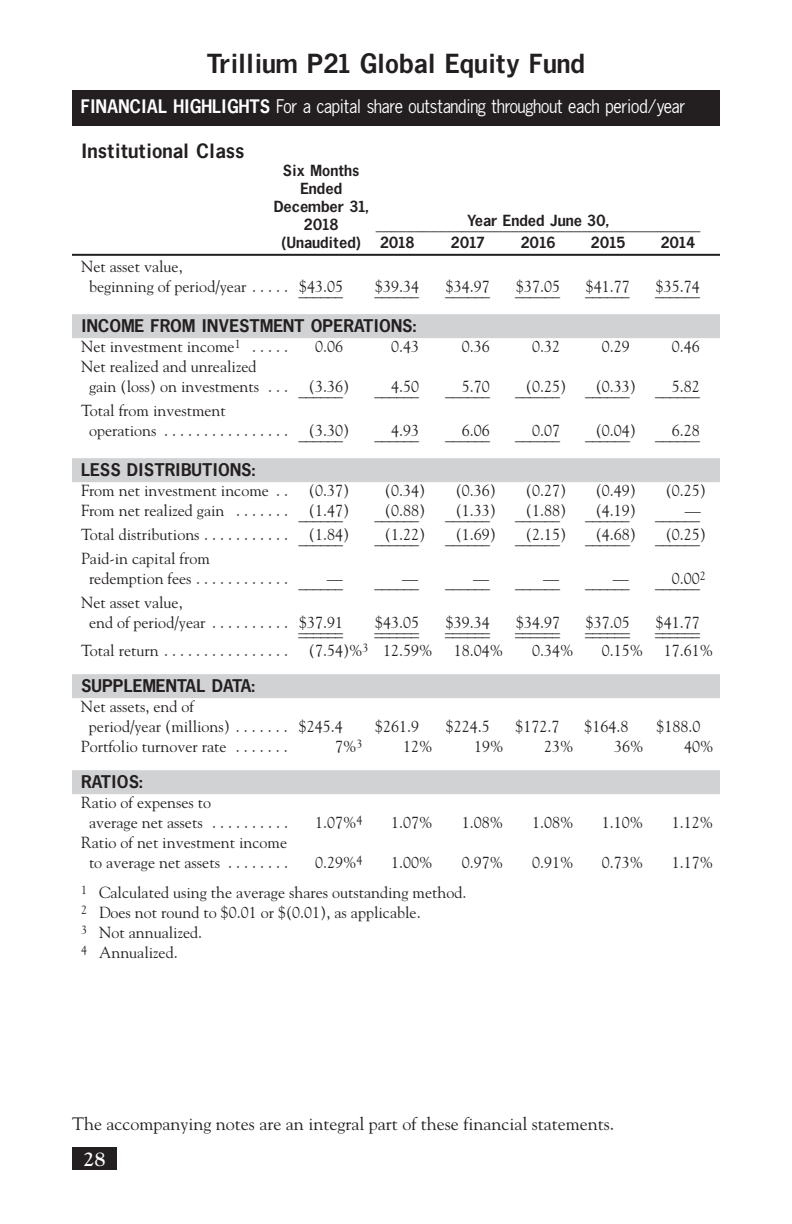
<style>
.page{position:relative;width:792px;height:1224px;background:#fff}
.page>*{position:absolute;margin:0;border:0;box-sizing:border-box;transform-origin:0 0}
.t1{font:700 24px "News Gothic";color:#231f20}
.t2{font:700 20px "Goudy";color:#fff}
.t3{font:18px "Goudy";color:#231f20}
.t4{font:700 18px "News Gothic";color:#231f20}
.t5{font:17px "News Gothic";color:#fff;scale:.94 1}
.t6{font:16px/20px "Goudy";color:#231f20}
.t7{font:700 16px "News Gothic";color:#231f20}
.t8{font:700 14px/18px "News Gothic";color:#231f20;text-align:center}
.s1{font-weight:700}
</style>
<div class="page">
<div style="left:72px;top:1148px;width:45px;height:22px;background:#231f20"></div>
<hr style="left:72px;top:254px;width:648px;height:2px;background:#231f20">
<div style="left:72px;top:314px;width:648px;height:24px;background:#d1d2d4"></div>
<div style="left:72px;top:458px;width:648px;height:24px;background:#d1d2d4"></div>
<div style="left:72px;top:674px;width:648px;height:24px;background:#d1d2d4"></div>
<div style="left:72px;top:770px;width:648px;height:24px;background:#d1d2d4"></div>
<div style="left:72px;top:90px;width:648px;height:36px;background:#231f20"></div>
<h1 class="t1" style="left:207px;top:51px;width:380px">Trillium P21 Global Equity Fund</h1>
<p class="t5" style="left:81px;top:97px;width:644px"><span class="s1">FINANCIAL HIGHLIGHTS</span> For a capital share outstanding throughout each period/year</p>
<p class="t4" style="left:81px;top:142px;width:165px">Institutional Class</p>
<p class="t8" style="left:274px;top:163px;width:97px">Six Months<br>Ended<br>December 31,<br>2018</p>
<p class="t8" style="left:467px;top:213px;width:143px">Year Ended June 30,</p>
<p class="t6" style="left:376px;top:215px;width:326px">_________________________________________</p>
<p class="t8" style="left:282px;top:235px;width:81px">(Unaudited)</p>
<p class="t8" style="left:380px;top:235px;width:36px">2018</p>
<p class="t8" style="left:451px;top:235px;width:36px">2017</p>
<p class="t8" style="left:521px;top:235px;width:36px">2016</p>
<p class="t8" style="left:591px;top:235px;width:36px">2015</p>
<p class="t8" style="left:661px;top:235px;width:36px">2014</p>
<p class="t6" style="left:89px;top:257px;width:256px;text-indent:-8px">Net asset value,<br>beginning of period/year . . . . . $__4_3_.0_5_</p>
<p class="t6" style="left:374px;top:279px;width:46px">_$_3_9_. 3 4__</p>
<p class="t6" style="left:445px;top:279px;width:46px">_$ _3 _4 _. 9_ 7_</p>
<p class="t6" style="left:515px;top:279px;width:46px">_$ _3 _7 _. 0_ 5_</p>
<p class="t6" style="left:585px;top:279px;width:46px">_$ _4 _1 _. 7_ 7_</p>
<p class="t6" style="left:655px;top:279px;width:46px">_$ _3 _5 _. 7_ 4_</p>
<p class="t7" style="left:81px;top:318px;width:337px">INCOME FROM INVESTMENT OPERATIONS:</p>
<p class="t6" style="left:81px;top:337px;width:208px">Net investment income<sup>1</sup> . . . . .</p>
<p class="t6" style="left:315px;top:337px;width:29px">0.06</p>
<p class="t6" style="left:391px;top:337px;width:29px">0.43</p>
<p class="t6" style="left:462px;top:337px;width:29px">0.36</p>
<p class="t6" style="left:532px;top:337px;width:29px">0.32</p>
<p class="t6" style="left:602px;top:337px;width:29px">0.29</p>
<p class="t6" style="left:672px;top:337px;width:29px">0.46</p>
<p class="t6" style="left:89px;top:357px;width:200px;text-indent:-8px">Net realized and unrealized gain (loss) on investments . . .</p>
<p class="t6" style="left:298px;top:381px;width:52px">___3_.3_6_)</p>
<p class="t6" style="left:374px;top:381px;width:46px">___4_. 5_0_</p>
<p class="t6" style="left:445px;top:381px;width:46px">___5_. 7_0_</p>
<p class="t6" style="left:515px;top:381px;width:186px">__(_0_. 2_5_ ) __(_0_. 3_3_ ) ___5_. 8_2_</p>
<p class="t6" style="left:309px;top:377px;width:8px">(</p>
<p class="t6" style="left:89px;top:401px;width:200px;text-indent:-8px">Total from investment operations . . . . . . . . . . . . . . . .</p>
<p class="t6" style="left:298px;top:425px;width:52px">___3_.3_0_)</p>
<p class="t6" style="left:374px;top:425px;width:46px">___4_. 9_3_</p>
<p class="t6" style="left:445px;top:425px;width:46px">___6_. 0_6_</p>
<p class="t6" style="left:515px;top:425px;width:46px">___0_. 0_7_</p>
<p class="t6" style="left:585px;top:425px;width:116px">__(_0_. 0_4_ ) ___6_. 2_8_</p>
<p class="t6" style="left:309px;top:421px;width:8px">(</p>
<p class="t7" style="left:81px;top:462px;width:176px">LESS DISTRIBUTIONS:</p>
<p class="t6" style="left:81px;top:481px;width:208px">From net investment income . .</p>
<p class="t6" style="left:309px;top:481px;width:42px">(0.37)</p>
<p class="t6" style="left:385px;top:481px;width:42px">(0.34)</p>
<p class="t6" style="left:456px;top:481px;width:42px">(0.36)</p>
<p class="t6" style="left:526px;top:481px;width:42px">(0.27)</p>
<p class="t6" style="left:596px;top:481px;width:42px">(0.49)</p>
<p class="t6" style="left:666px;top:481px;width:42px">(0.25)</p>
<p class="t6" style="left:81px;top:501px;width:270px">From net realized gain . . . . . . . __(_1_.4_7_)</p>
<p class="t6" style="left:374px;top:505px;width:328px">__(_0_.8_8_) __(_1_.3_3_) __(_1_.8_8_) __(_4_.1_9_) _____—_</p>
<p class="t6" style="left:81px;top:525px;width:270px">Total distributions . . . . . . . . . . . __(_1_.8_4_)</p>
<p class="t6" style="left:374px;top:527px;width:333px">__(_1_. 2_2_ ) __(_1_. 6_9_ ) __(_2_. 1_5_ ) __(_4_. 6_8_ ) __(_0_. 2_5_ )</p>
<p class="t6" style="left:89px;top:549px;width:200px;text-indent:-8px">Paid-in capital from redemption fees . . . . . . . . . . . .</p>
<p class="t6" style="left:327px;top:569px;width:17px">—</p>
<p class="t6" style="left:402px;top:569px;width:17px">—</p>
<p class="t6" style="left:473px;top:569px;width:17px">—</p>
<p class="t6" style="left:543px;top:569px;width:17px">—</p>
<p class="t6" style="left:613px;top:569px;width:17px">—</p>
<p class="t6" style="left:672px;top:569px;width:35px">0.00<sup>2</sup></p>
<p class="t6" style="left:298px;top:573px;width:46px">______</p>
<p class="t6" style="left:374px;top:573px;width:46px">______</p>
<p class="t6" style="left:445px;top:573px;width:46px">______</p>
<p class="t6" style="left:515px;top:573px;width:46px">______</p>
<p class="t6" style="left:585px;top:573px;width:46px">______</p>
<p class="t6" style="left:655px;top:573px;width:46px">______</p>
<p class="t6" style="left:89px;top:593px;width:219px;text-indent:-8px">Net asset value,<br>end of period/year . . . . . . . . . . __</p>
<p class="t6" style="left:299px;top:617px;width:46px">$ __ 7 __ 1__</p>
<p class="t6" style="left:375px;top:617px;width:46px">$ __ 3 __ 5__</p>
<p class="t6" style="left:446px;top:617px;width:46px">$ __ 9 __ 4__</p>
<p class="t6" style="left:516px;top:617px;width:46px">$ __ 4 __ 7__</p>
<p class="t6" style="left:586px;top:617px;width:46px">$ __ 7 __ 5__</p>
<p class="t6" style="left:656px;top:617px;width:46px">$ __ 1 __ 7__</p>
<p class="t6" style="left:664px;top:617px;width:16px">4 __</p>
<p class="t6" style="left:680px;top:615px;width:14px">. 7__</p>
<p class="t6" style="left:307px;top:617px;width:16px">3 __</p>
<p class="t6" style="left:323px;top:615px;width:14px">. 9__</p>
<p class="t6" style="left:383px;top:617px;width:16px">4 __</p>
<p class="t6" style="left:399px;top:615px;width:14px">. 0__</p>
<p class="t6" style="left:454px;top:617px;width:16px">3 __</p>
<p class="t6" style="left:470px;top:615px;width:14px">. 3__</p>
<p class="t6" style="left:524px;top:617px;width:15px">3 __</p>
<p class="t6" style="left:540px;top:615px;width:14px">. 9__</p>
<p class="t6" style="left:594px;top:617px;width:15px">3 __</p>
<p class="t6" style="left:610px;top:615px;width:14px">. 0__</p>
<p class="t6" style="left:374px;top:619px;width:10px">__</p>
<p class="t6" style="left:445px;top:619px;width:10px">__</p>
<p class="t6" style="left:515px;top:619px;width:10px">__</p>
<p class="t6" style="left:585px;top:619px;width:10px">__</p>
<p class="t6" style="left:655px;top:619px;width:10px">__</p>
<p class="t6" style="left:81px;top:641px;width:208px">Total return . . . . . . . . . . . . . . . .</p>
<p class="t6" style="left:309px;top:641px;width:125px">(7.54)%<sup>3</sup> 12.59%</p>
<p class="t6" style="left:454px;top:641px;width:51px">18.04%</p>
<p class="t6" style="left:532px;top:641px;width:43px">0.34%</p>
<p class="t6" style="left:602px;top:641px;width:43px">0.15%</p>
<p class="t6" style="left:664px;top:641px;width:51px">17.61%</p>
<p class="t7" style="left:81px;top:678px;width:176px">SUPPLEMENTAL DATA:</p>
<p class="t6" style="left:89px;top:697px;width:255px;text-indent:-8px">Net assets, end of<br>period/year (millions) . . . . . . . $245.4</p>
<p class="t6" style="left:375px;top:717px;width:45px">$261.9</p>
<p class="t6" style="left:446px;top:717px;width:45px">$224.5</p>
<p class="t6" style="left:515px;top:717px;width:45px">$172.7</p>
<p class="t6" style="left:584px;top:717px;width:45px">$164.8</p>
<p class="t6" style="left:656px;top:717px;width:45px">$188.0</p>
<p class="t6" style="left:81px;top:737px;width:208px">Portfolio turnover rate . . . . . . .</p>
<p class="t6" style="left:335px;top:737px;width:29px">7%<sup>3</sup></p>
<p class="t6" style="left:403px;top:737px;width:31px">12%</p>
<p class="t6" style="left:474px;top:737px;width:31px">19%</p>
<p class="t6" style="left:544px;top:737px;width:31px">23%</p>
<p class="t6" style="left:614px;top:737px;width:31px">36%</p>
<p class="t6" style="left:684px;top:737px;width:31px">40%</p>
<p class="t7" style="left:81px;top:774px;width:63px">RATIOS:</p>
<p class="t6" style="left:89px;top:793px;width:201px;text-indent:-8px">Ratio of expenses to<br>average net assets . . . . . . . . . .</p>
<p class="t6" style="left:315px;top:813px;width:49px">1.07%<sup>4</sup></p>
<p class="t6" style="left:391px;top:813px;width:43px">1.07%</p>
<p class="t6" style="left:462px;top:813px;width:43px">1.08%</p>
<p class="t6" style="left:532px;top:813px;width:43px">1.08%</p>
<p class="t6" style="left:602px;top:813px;width:43px">1.10%</p>
<p class="t6" style="left:672px;top:813px;width:43px">1.12%</p>
<p class="t6" style="left:81px;top:833px;width:209px;text-align:center">Ratio of net investment income to average net assets . . . . . . . .</p>
<p class="t6" style="left:315px;top:853px;width:49px">0.29%<sup>4</sup></p>
<p class="t6" style="left:391px;top:853px;width:43px">1.00%</p>
<p class="t6" style="left:462px;top:853px;width:43px">0.97%</p>
<p class="t6" style="left:532px;top:853px;width:43px">0.91%</p>
<p class="t6" style="left:602px;top:853px;width:43px">0.73%</p>
<p class="t6" style="left:672px;top:853px;width:43px">1.17%</p>
<p class="t6" style="left:81px;top:883px;width:387px"><sup>1</sup> Calculated using the average shares outstanding method.<br><sup>2</sup> Does not round to $0.01 or $(0.01), as applicable.<br><sup>3</sup> Not annualized.<br><sup>4</sup> Annualized.</p>
<p class="t3" style="left:72px;top:1114px;width:544px">The accompanying notes are an integral part of these financial statements.</p>
<p class="t2" style="left:83px;top:1147px;width:24px">28</p>
</div>
